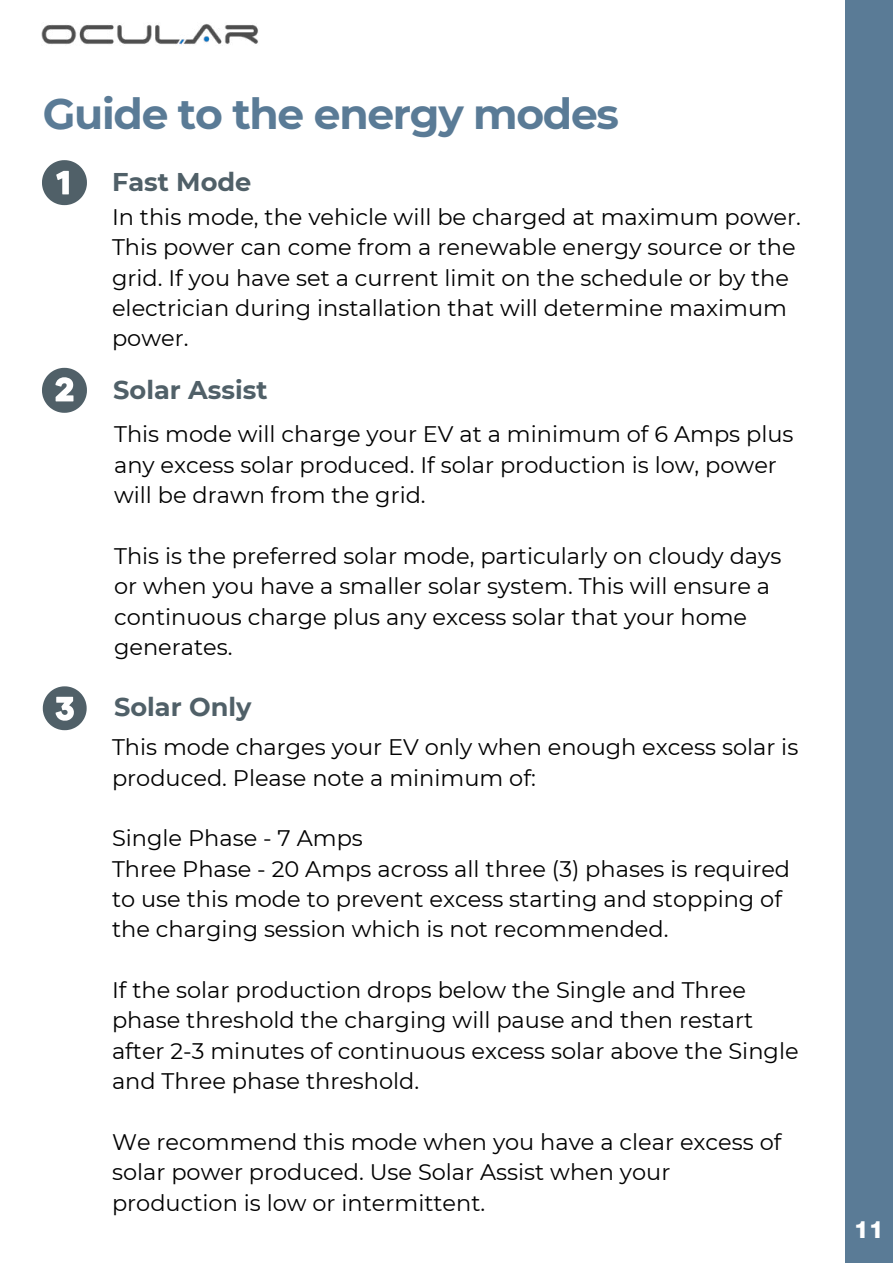
<style>
.page{position:relative;width:893px;height:1264px;background:#fff}
.page>*{position:absolute;margin:0;border:0;box-sizing:border-box;transform-origin:0 0}
.t1{font:700 42.45px "Montserrat";letter-spacing:-.03em;color:#5a7b96}
.t2{font:700 25.65px "Montserrat";color:#506068}
.t3{font:800 24px "Helvetica Neue LT Pro";color:#fff}
.t4{font:22.5px/30.3px "Montserrat";color:#000}
</style>
<div class="page">
<img style="left:42px;top:24px;width:216px;height:21px">
<div style="left:844px;top:0;width:48px;height:1262px;background:#5a7b96"></div>
<svg style="left:42px;top:160px;width:45px;height:45px"></svg>
<svg style="left:42px;top:368px;width:45px;height:45px"></svg>
<svg style="left:43px;top:686px;width:44px;height:44px"></svg>
<h1 class="t1" style="left:43px;top:84px;width:577px">Guide to the energy modes</h1>
<p class="t2" style="left:112px;top:164px;width:141px">Fast Mode</p>
<p class="t4" style="left:112px;top:201px;width:690px">In this mode, the vehicle will be charged at maximum power.<br>This power can come from a renewable energy source or the grid. If you have set a current limit on the schedule or by the electrician during installation that will determine maximum power.</p>
<p class="t2" style="left:113px;top:371px;width:156px">Solar Assist</p>
<p class="t4" style="left:114px;top:418px;width:680px">This mode will charge your EV at a minimum of 6 Amps plus any excess solar produced. If solar production is low, power will be drawn from the grid.</p>
<p class="t4" style="left:114px;top:540px;width:668px">This is the preferred solar mode, particularly on cloudy days or when you have a smaller solar system. This will ensure a continuous charge plus any excess solar that your home generates.</p>
<p class="t2" style="left:114px;top:688px;width:139px">Solar Only</p>
<p class="t4" style="left:112px;top:731px;width:687px">This mode charges your EV only when enough excess solar is produced. Please note a minimum of:</p>
<p class="t4" style="left:112px;top:822px;width:679px">Single Phase - 7 Amps<br>Three Phase - 20 Amps across all three (3) phases is required to use this mode to prevent excess starting and stopping of the charging session which is not recommended.</p>
<p class="t4" style="left:112px;top:974px;width:688px">If the solar production drops below the Single and Three phase threshold the charging will pause and then restart after 2-3 minutes of continuous excess solar above the Single and Three phase threshold.</p>
<p class="t4" style="left:112px;top:1125px;width:670px">We recommend this mode when you have a clear excess of solar power produced. Use Solar Assist when your production is low or intermittent.</p>
<p class="t3" style="left:853px;top:1214px;width:32px">11</p>
</div>
